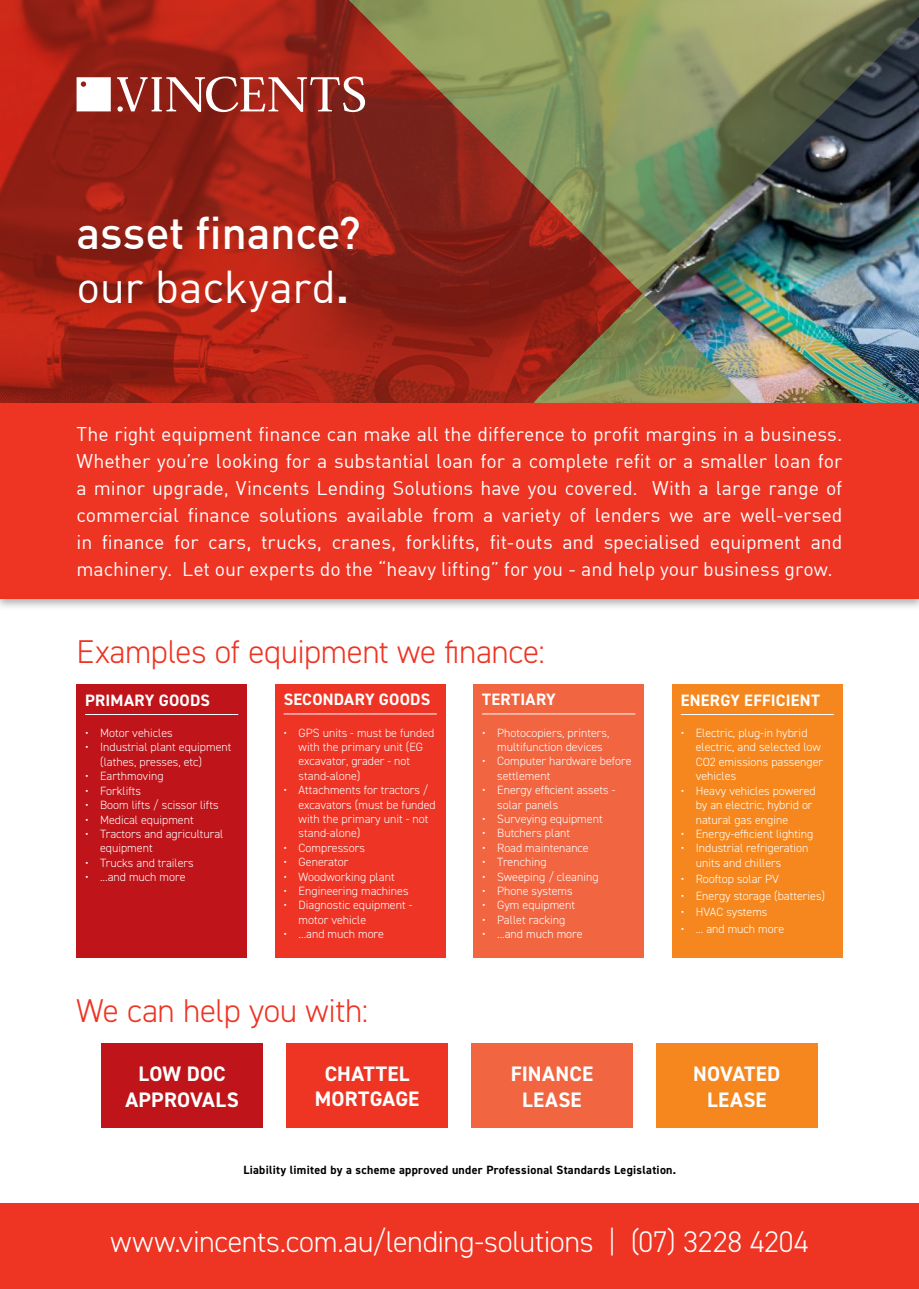
<style>
.page{position:relative;width:919px;height:1289px;background:#fff}
.page>*{position:absolute;margin:0;border:0;box-sizing:border-box;transform-origin:0 0}
.t1{font:500 45px/54px "DIN";letter-spacing:-.01em;color:#fff}
.t2{font:300 33px "DIN2014";letter-spacing:-.015em;color:#ee3423}
.t3{font:300 30px "DIN2014";letter-spacing:-.01em;color:#fff}
.t4{font:700 21px/25.2px "DIN2014";letter-spacing:.01em;color:#fff;text-align:center}
.t5{font:19.5px/27px "DIN";letter-spacing:-.005em;color:#fff;text-align:justify}
.t6{font:700 16.5px "DIN2014";letter-spacing:.015em;color:#fff}
.t7{font:300 12px/14.4px "DIN2014";color:#fff}
.t8{font:700 12px "DIN2014";letter-spacing:.025em;color:#000}
.s1{font-weight:400}
.s2{font-weight:700}
</style>
<div class="page">
<svg style="left:0;top:0;width:158px;height:399px;background:#9d2014"></svg>
<img style="left:158px;top:0;width:760px;height:294px">
<img style="left:158px;top:294px;width:760px;height:105px">
<div style="left:0;top:1203px;width:918px;height:85px;background:#ee3423"></div>
<div style="left:0;top:399px;width:918px;height:212px;background:#221f1f;opacity:.35"></div>
<div style="left:0;top:403px;width:918px;height:195px;background:#ee3423"></div>
<svg style="left:117px;top:77px;width:248px;height:35px"></svg>
<svg style="left:77px;top:77px;width:34px;height:34px"></svg>
<div style="left:101px;top:1043px;width:162px;height:85px;background:#be141a"></div>
<div style="left:286px;top:1043px;width:162px;height:85px;background:#ee3423"></div>
<div style="left:471px;top:1043px;width:161px;height:85px;background:#f16541"></div>
<div style="left:656px;top:1043px;width:161px;height:85px;background:#f5871e"></div>
<div style="left:77px;top:684px;width:170px;height:274px;background:#be141a"></div>
<hr style="left:85px;top:714px;width:153px;height:1px;background:#fff">
<div style="left:275px;top:683px;width:170px;height:274px;background:#ee3425"></div>
<hr style="left:283px;top:713px;width:154px;height:1px;background:#fff">
<div style="left:473px;top:683px;width:170px;height:274px;background:#f16541"></div>
<hr style="left:482px;top:713px;width:153px;height:1px;background:#fff">
<div style="left:672px;top:684px;width:170px;height:274px;background:#f5871e"></div>
<hr style="left:680px;top:714px;width:153px;height:1px;background:#fff">
<h1 class="t1" style="left:77px;top:204px;width:285px">asset finance? <span class="s1">our backyard</span><span class="s2">.</span></h1>
<p class="t5" style="left:77px;top:420px;width:767px">The right equipment finance can make all the difference to profit margins in a business.<br>Whether you’re looking for a substantial loan for a complete refit or a smaller loan for a minor upgrade, Vincents Lending Solutions have you covered. With a large range of commercial finance solutions available from a variety of lenders we are well-versed in finance for cars, trucks, cranes, forklifts, fit-outs and specialised equipment and machinery. Let our experts do the “heavy lifting” for you - and help your business grow.</p>
<h2 class="t2" style="left:77px;top:635px;width:470px">Examples of equipment we finance:</h2>
<h3 class="t6" style="left:85px;top:690px;width:126px">PRIMARY GOODS</h3>
<p class="t7" style="left:85px;top:726px;width:89px">• Motor vehicles</p>
<p class="t7" style="left:100px;top:740px;width:133px;text-indent:-15px">• Industrial plant equipment (lathes, presses, etc)</p>
<p class="t7" style="left:85px;top:769px;width:80px">• Earthmoving</p>
<p class="t7" style="left:85px;top:783px;width:58px">• Forklifts</p>
<p class="t7" style="left:85px;top:798px;width:135px">• Boom lifts / scissor lifts</p>
<p class="t7" style="left:85px;top:812px;width:110px">• Medical equipment</p>
<p class="t7" style="left:100px;top:827px;width:125px;text-indent:-15px">• Tractors and agricultural equipment</p>
<p class="t7" style="left:85px;top:855px;width:110px">• Trucks and trailers</p>
<p class="t7" style="left:85px;top:870px;width:102px">• ...and much more</p>
<h3 class="t6" style="left:284px;top:689px;width:148px">SECONDARY GOODS</h3>
<p class="t7" style="left:298px;top:725px;width:137px;text-indent:-15px">• GPS units - must be funded with the primary unit (EG excavator, grader - not stand-alone)</p>
<p class="t7" style="left:298px;top:783px;width:139px;text-indent:-15px">• Attachments for tractors / excavators (must be funded with the primary unit - not stand-alone)</p>
<p class="t7" style="left:283px;top:840px;width:83px">• Compressors</p>
<p class="t7" style="left:283px;top:855px;width:66px">• Generator</p>
<p class="t7" style="left:283px;top:869px;width:113px">• Woodworking plant</p>
<p class="t7" style="left:283px;top:884px;width:126px">• Engineering machines</p>
<p class="t7" style="left:298px;top:898px;width:115px;text-indent:-15px">• Diagnostic equipment - motor vehicle</p>
<p class="t7" style="left:283px;top:927px;width:102px">• ...and much more</p>
<h2 class="t2" style="left:77px;top:995px;width:293px">We can help you with:</h2>
<h3 class="t6" style="left:482px;top:689px;width:75px">TERTIARY</h3>
<p class="t7" style="left:497px;top:725px;width:114px;text-indent:-15px">• Photocopiers, printers, multifunction devices</p>
<p class="t7" style="left:497px;top:754px;width:136px;text-indent:-15px">• Computer hardware before settlement</p>
<p class="t7" style="left:497px;top:783px;width:120px;text-indent:-15px">• Energy efficient assets - solar panels</p>
<p class="t7" style="left:482px;top:812px;width:122px">• Surveying equipment</p>
<p class="t7" style="left:482px;top:826px;width:89px">• Butchers plant</p>
<p class="t7" style="left:482px;top:840px;width:108px">• Road maintenance</p>
<p class="t7" style="left:482px;top:855px;width:66px">• Trenching</p>
<p class="t7" style="left:482px;top:869px;width:118px">• Sweeping / cleaning</p>
<p class="t7" style="left:482px;top:884px;width:92px">• Phone systems</p>
<p class="t7" style="left:482px;top:898px;width:94px">• Gym equipment</p>
<p class="t7" style="left:482px;top:912px;width:85px">• Pallet racking</p>
<p class="t7" style="left:482px;top:927px;width:102px">• ...and much more</p>
<h3 class="t6" style="left:680px;top:690px;width:141px">ENERGY EFFICIENT</h3>
<p class="t7" style="left:695px;top:726px;width:129px;text-indent:-15px">• Electric, plug-in hybrid electric, and selected low<br>CO2 emissions passenger vehicles</p>
<p class="t7" style="left:695px;top:783px;width:121px;text-indent:-15px">• Heavy vehicles powered by an electric, hybrid or natural gas engine</p>
<p class="t7" style="left:680px;top:827px;width:134px">• Energy-efficient lighting</p>
<p class="t7" style="left:695px;top:841px;width:114px;text-indent:-15px">• Industrial refrigeration units and chillers</p>
<p class="t7" style="left:680px;top:872px;width:100px">• Rooftop solar PV</p>
<p class="t7" style="left:680px;top:888px;width:146px">• Energy storage (batteries)</p>
<p class="t7" style="left:680px;top:905px;width:88px">• HVAC systems</p>
<p class="t7" style="left:680px;top:921px;width:105px">• ... and much more</p>
<h3 class="t4" style="left:125px;top:1061px;width:115px">LOW DOC<br>APPROVALS</h3>
<h3 class="t4" style="left:315px;top:1061px;width:106px">CHATTEL<br>MORTGAGE</h3>
<h3 class="t4" style="left:510px;top:1061px;width:84px">FINANCE<br>LEASE</h3>
<h3 class="t4" style="left:693px;top:1061px;width:89px">NOVATED<br>LEASE</h3>
<p class="t8" style="left:243px;top:1161px;width:434px">Liability limited by a scheme approved under Professional Standards Legislation.</p>
<h3 class="t3" style="left:110px;top:1227px;width:699px">www.vincents.com.au/lending-solutions | (07) 3228 4204</h3>
</div>
